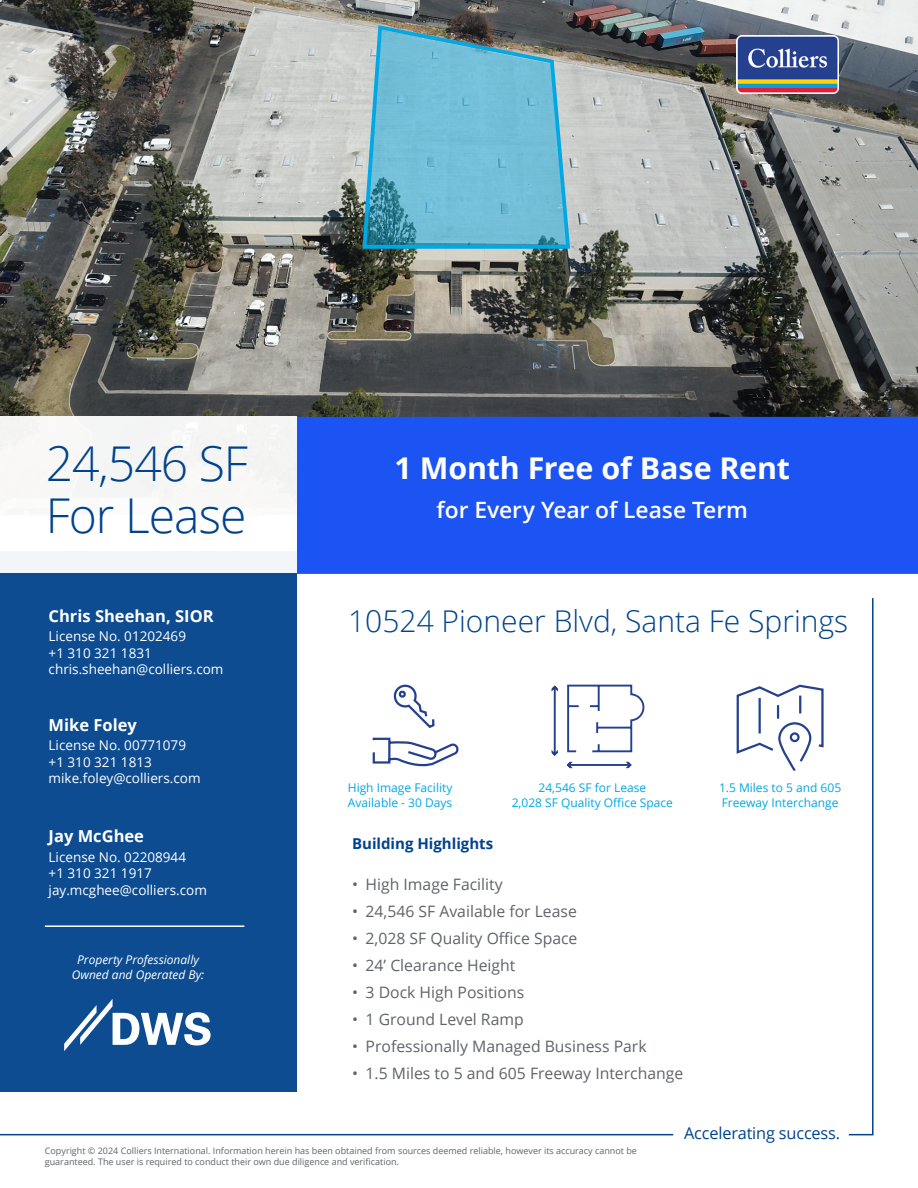
<style>
.page{position:relative;width:918px;height:1188px;background:#fff}
.page>*{position:absolute;margin:0;border:0;box-sizing:border-box;transform-origin:0 0}
.t1{font:300 48px/52.5px "Open Sans";letter-spacing:-.02em;color:#00438c}
.t2{font:300 30px "Open Sans";color:#00438c}
.t3{font:700 30px "Open Sans";letter-spacing:-.005em;color:#fff}
.t4{font:600 22.5px "Open Sans";letter-spacing:-.005em;color:#fff}
.t5{font:700 16.5px "Open Sans";color:#fff}
.t6{font:16.35px "Open Sans";letter-spacing:-.01em;color:#00438c}
.t7{font:15.75px "Open Sans";color:#5f636a}
.t8{font:700 15px "Open Sans";color:#00438c}
.t9{font:13.5px "Open Sans";color:#fff}
.t10{font:12px "Open Sans";color:#00a8e4}
.t11{font:italic 12px/15px "Open Sans";color:#fff;text-align:center}
.t12{font:9px/10.8px "Open Sans";color:#5f636a}
</style>
<div class="page">
<img style="left:0;top:0;width:918px;height:417px">
<svg style="left:360px;top:23px;width:212px;height:228px"></svg>
<svg style="left:363px;top:30px;width:204px;height:219px;fill:#73bfd8"></svg>
<svg style="left:848px;top:598px;width:26px;height:538px"></svg>
<hr style="left:0;top:1134px;width:673px;height:1px;background:#00438c">
<img style="left:737px;top:36px;width:102px;height:58px">
<div style="left:298px;top:418px;width:619px;height:155px;background:#1c54f4"></div>
<div style="left:297px;top:417px;width:621px;height:157px;border:2px solid #1c54f4"></div>
<svg style="left:551px;top:684px;width:94px;height:85px"></svg>
<svg style="left:736px;top:684px;width:88px;height:87px"></svg>
<svg style="left:372px;top:684px;width:87px;height:83px"></svg>
<div style="left:0;top:551px;width:297px;height:541px;background:#0d4c91"></div>
<div style="left:0;top:417px;width:297px;height:156px;background:#f8f7f7"></div>
<hr style="left:45px;top:925px;width:199px;height:2px;background:#fff">
<svg style="left:64px;top:999px;width:147px;height:52px"></svg>
<p class="t1" style="left:46px;top:436px;width:204px">24,546 SF<br>For Lease</p>
<p class="t5" style="left:49px;top:604px;width:167px">Chris Sheehan, SIOR</p>
<p class="t9" style="left:49px;top:627px;width:139px">License No. 01202469</p>
<p class="t9" style="left:49px;top:644px;width:105px">+1 310 321 1831</p>
<p class="t9" style="left:49px;top:660px;width:176px">chris.sheehan@colliers.com</p>
<p class="t5" style="left:49px;top:713px;width:90px">Mike Foley</p>
<p class="t9" style="left:49px;top:736px;width:139px">License No. 00771079</p>
<p class="t9" style="left:49px;top:752px;width:105px">+1 310 321 1813</p>
<p class="t9" style="left:49px;top:769px;width:153px">mike.foley@colliers.com</p>
<p class="t5" style="left:49px;top:825px;width:97px">Jay McGhee</p>
<p class="t9" style="left:49px;top:848px;width:139px">License No. 02208944</p>
<p class="t9" style="left:49px;top:864px;width:105px">+1 310 321 1917</p>
<p class="t9" style="left:49px;top:881px;width:160px">jay.mcghee@colliers.com</p>
<p class="t11" style="left:72px;top:952px;width:134px">Property Professionally<br>Owned and Operated By:</p>
<p class="t3" style="left:395px;top:447px;width:397px">1 Month Free of Base Rent</p>
<p class="t4" style="left:437px;top:495px;width:313px">for Every Year of Lease Term</p>
<p class="t2" style="left:348px;top:601px;width:501px">10524 Pioneer Blvd, Santa Fe Springs</p>
<p class="t10" style="left:348px;top:780px;width:106px">High Image Facility</p>
<p class="t10" style="left:348px;top:795px;width:106px">Available - 30 Days</p>
<p class="t10" style="left:538px;top:780px;width:109px">24,546 SF for Lease</p>
<p class="t10" style="left:512px;top:795px;width:163px">2,028 SF Quality Office Space</p>
<p class="t8" style="left:352px;top:833px;width:143px">Building Highlights</p>
<p class="t7" style="left:352px;top:873px;width:152px">• High Image Facility</p>
<p class="t7" style="left:352px;top:900px;width:226px">• 24,546 SF Available for Lease</p>
<p class="t7" style="left:352px;top:927px;width:227px">• 2,028 SF Quality Office Space</p>
<p class="t7" style="left:352px;top:954px;width:165px">• 24’ Clearance Height</p>
<p class="t7" style="left:352px;top:981px;width:174px">• 3 Dock High Positions</p>
<p class="t7" style="left:352px;top:1008px;width:173px">• 1 Ground Level Ramp</p>
<p class="t7" style="left:352px;top:1035px;width:296px">• Professionally Managed Business Park</p>
<p class="t7" style="left:352px;top:1062px;width:333px">• 1.5 Miles to 5 and 605 Freeway Interchange</p>
<p class="t10" style="left:719px;top:780px;width:124px">1.5 Miles to 5 and 605</p>
<p class="t10" style="left:722px;top:795px;width:118px">Freeway Interchange</p>
<p class="t6" style="left:684px;top:1122px;width:158px">Accelerating success.</p>
<p class="t12" style="left:45px;top:1145px;width:594px">Copyright © 2024 Colliers International. Information herein has been obtained from sources deemed reliable, however its accuracy cannot be guaranteed. The user is required to conduct their own due diligence and verification.</p>
</div>
